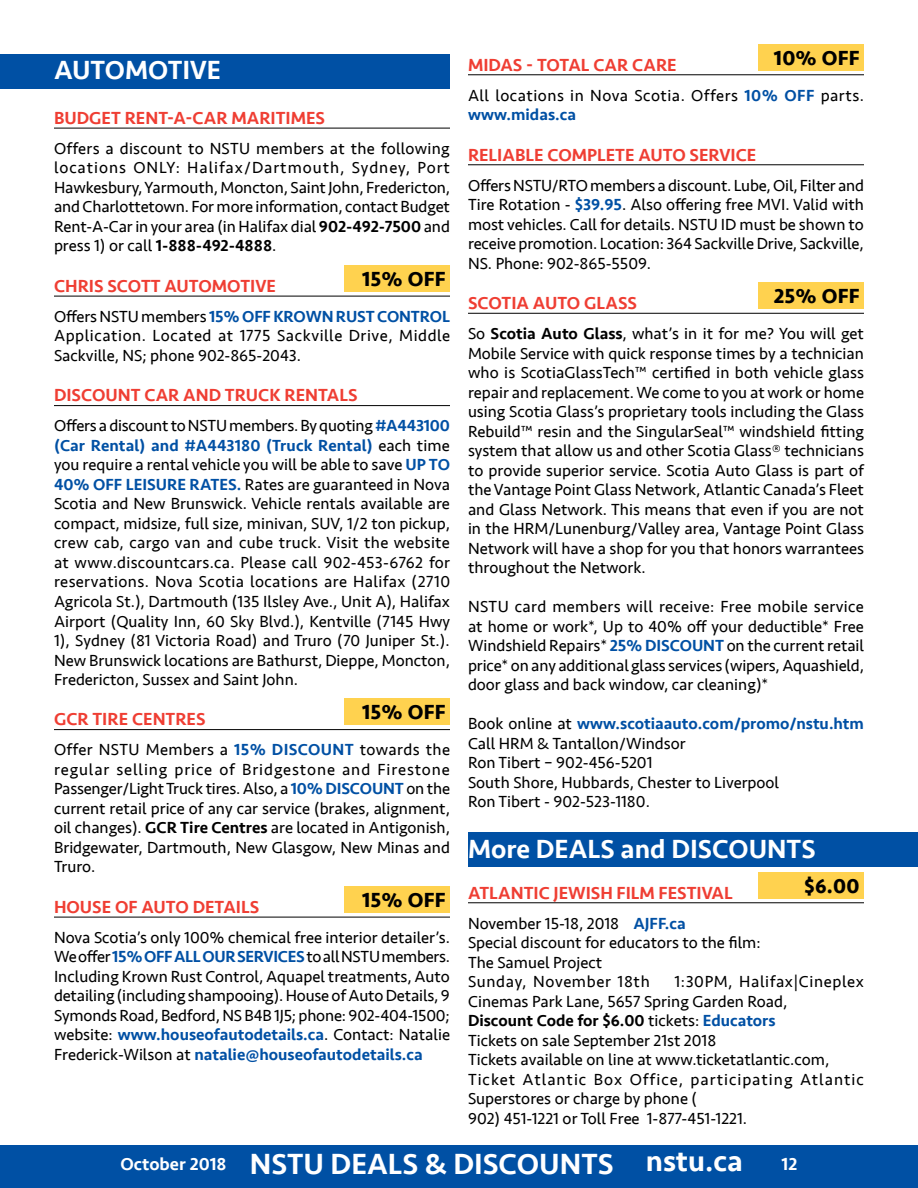
<style>
.page{position:relative;width:918px;height:1188px;background:#fff}
.page>*{position:absolute;margin:0;border:0;box-sizing:border-box;transform-origin:0 0}
.t1{font:500 30px "Seravek";color:#fff}
.t2{font:500 27px "Seravek";color:#fff}
.t3{font:700 21px "Seravek";letter-spacing:.01em;color:#000}
.t4{font:500 18px "Seravek";color:#ef3e33}
.t5{font:500 18px "Seravek";color:#fff}
.t6{font:16.5px/19.5px "Seravek";color:#000;text-align:justify}
.t7{font:16.5px/19.5px "Seravek";letter-spacing:.03em;color:#000}
.s1{font-weight:500}
.s2{font-weight:500;color:#0050a4}
.s3{font-size:18px}
</style>
<div class="page">
<div style="left:0;top:1145px;width:918px;height:43px;background:#0050a4"></div>
<div style="left:0;top:54px;width:450px;height:34px;background:#0050a4"></div>
<div style="left:468px;top:832px;width:450px;height:35px;background:#0050a4"></div>
<hr style="left:54px;top:88px;width:396px;height:1px;background:#0050a4">
<hr style="left:54px;top:128px;width:396px;height:1px;background:#000">
<hr style="left:54px;top:296px;width:396px;height:1px;background:#000">
<hr style="left:54px;top:405px;width:396px;height:1px;background:#000">
<hr style="left:54px;top:729px;width:396px;height:1px;background:#000">
<hr style="left:54px;top:917px;width:396px;height:1px;background:#000">
<div style="left:344px;top:265px;width:106px;height:27px;background:#ffd24f"></div>
<div style="left:344px;top:698px;width:106px;height:27px;background:#ffd24f"></div>
<div style="left:344px;top:886px;width:106px;height:27px;background:#ffd24f"></div>
<hr style="left:468px;top:74px;width:396px;height:1px;background:#000">
<hr style="left:468px;top:164px;width:396px;height:1px;background:#000">
<hr style="left:468px;top:313px;width:396px;height:1px;background:#000">
<hr style="left:468px;top:902px;width:396px;height:1px;background:#000">
<div style="left:758px;top:44px;width:106px;height:27px;background:#ffd24f"></div>
<div style="left:758px;top:282px;width:106px;height:27px;background:#ffd24f"></div>
<div style="left:758px;top:872px;width:106px;height:27px;background:#ffd24f"></div>
<h2 class="t2" style="left:54px;top:53px;width:169px">AUTOMOTIVE</h2>
<p class="t4" style="left:54px;top:107px;width:273px">BUDGET RENT-A-CAR MARITIMES</p>
<p class="t6" style="left:54px;top:139px;width:398px">Offers a discount to NSTU members at the following locations ONLY: Halifax/Dartmouth, Sydney, Port Hawkesbury, Yarmouth, Moncton, Saint John, Fredericton, and Charlottetown. For more information, contact Budget Rent-A-Car in your area (in Halifax dial <span class="s1">902-492-7500</span> and press 1) or call <span class="s1">1-888-492-4888</span>.</p>
<p class="t4" style="left:54px;top:275px;width:11px">chris</p>
<p class="t4" style="left:107px;top:275px;width:12px">scott</p>
<p class="t4" style="left:165px;top:275px;width:13px">automotive</p>
<p class="t3" style="left:362px;top:262px;width:85px">15% OFF</p>
<p class="t6" style="left:54px;top:307px;width:398px">Offers NSTU members <span class="s2">15% OFF KROWN RUST CONTROL </span>Application. Located at 1775 Sackville Drive, Middle Sackville, NS; phone 902-865-2043.</p>
<p class="t4" style="left:54px;top:384px;width:305px">DISCOUNT CAR AND TRUCK RENTALS</p>
<p class="t6" style="left:54px;top:416px;width:398px">Offers a discount to NSTU members. By quoting <span class="s2">#A443100 (Car Rental) and #A443180 (Truck Rental)</span> each time you require a rental vehicle you will be able to save <span class="s2">UP TO 40% OFF LEISURE RATES.</span> Rates are guaranteed in Nova Scotia and New Brunswick. Vehicle rentals available are compact, midsize, full size, minivan, SUV, 1/2 ton pickup, crew cab, cargo van and cube truck. Visit the website at www.discountcars.ca. Please call 902-453-6762 for reservations. Nova Scotia locations are Halifax (2710<br>Agricola St.), Dartmouth (135 Ilsley Ave., Unit A), Halifax Airport (Quality Inn, 60 Sky Blvd.), Kentville (7145 Hwy 1), Sydney (81 Victoria Road) and Truro (70 Juniper St.).<br>New Brunswick locations are Bathurst, Dieppe, Moncton, Fredericton, Sussex and Saint John.</p>
<p class="t4" style="left:54px;top:708px;width:153px">GCR TIRE CENTRES</p>
<p class="t3" style="left:362px;top:696px;width:85px">15% OFF</p>
<p class="t6" style="left:54px;top:740px;width:398px">Offer NSTU Members a <span class="s2">15% DISCOUNT</span> towards the regular selling price of Bridgestone and Firestone Passenger/Light Truck tires. Also, a <span class="s2">10% DISCOUNT</span> on the current retail price of any car service (brakes, alignment, oil changes). <span class="s1">GCR Tire Centres</span> are located in Antigonish, Bridgewater, Dartmouth, New Glasgow, New Minas and Truro.</p>
<p class="t4" style="left:54px;top:896px;width:25px">House</p>
<p class="t4" style="left:115px;top:896px;width:51px">of Auto</p>
<p class="t4" style="left:193px;top:896px;width:23px">Details</p>
<p class="t3" style="left:362px;top:883px;width:85px">15% OFF</p>
<p class="t6" style="left:54px;top:928px;width:398px">Nova Scotia’s only 100% chemical free interior detailer’s.<br>We offer <span class="s2">15% OFF ALL OUR SERVICES</span> to all NSTU members.<br>Including Krown Rust Control, Aquapel treatments, Auto detailing (including shampooing). House of Auto Details, 9<br>Symonds Road, Bedford, NS B4B 1J5; phone: 902-404-1500; website: <span class="s2">www.houseofautodetails.ca</span>. Contact: Natalie Frederick-Wilson at <span class="s2">natalie@houseofautodetails.ca</span></p>
<p class="t4" style="left:468px;top:53px;width:199px">MIDAS - Total Car Care</p>
<p class="t3" style="left:774px;top:41px;width:87px">10% OFF</p>
<p class="t7" style="left:468px;top:85px;width:397px">All locations in Nova Scotia. Offers <span class="s2">10% OFF</span> parts. <span class="s2">www.midas.ca</span></p>
<p class="t4" style="left:468px;top:143px;width:290px">RELIABLE COMPLETE AUTO SERVICE</p>
<p class="t6" style="left:468px;top:175px;width:398px">Offers NSTU/RTO members a discount. Lube, Oil, Filter and Tire Rotation - <span class="s2">$39.95</span>. Also offering free MVI. Valid with most vehicles. Call for details. NSTU ID must be shown to receive promotion. Location: 364 Sackville Drive, Sackville, NS. Phone: 902-865-5509.</p>
<p class="t4" style="left:468px;top:292px;width:170px">SCOTIA AUTO GLASS</p>
<p class="t3" style="left:774px;top:279px;width:87px">25% OFF</p>
<p class="t6" style="left:468px;top:324px;width:398px">So <span class="s1">Scotia Auto Glass</span>, what’s in it for me? You will get Mobile Service with quick response times by a technician who is ScotiaGlassTech™ certified in both vehicle glass repair and replacement. We come to you at work or home using Scotia Glass’s proprietary tools including the Glass Rebuild™ resin and the SingularSeal™ windshield fitting system that allow us and other Scotia Glass® technicians to provide superior service. Scotia Auto Glass is part of the Vantage Point Glass Network, Atlantic Canada’s Fleet and Glass Network. This means that even if you are not in the HRM/Lunenburg/Valley area, Vantage Point Glass Network will have a shop for you that honors warrantees throughout the Network.</p>
<p class="t6" style="left:468px;top:597px;width:398px">NSTU card members will receive: Free mobile service at home or work*, Up to 40% off your deductible* Free Windshield Repairs* <span class="s2">25% DISCOUNT</span> on the current retail price* on any additional glass services (wipers, Aquashield, door glass and back window, car cleaning)*</p>
<p class="t6" style="left:468px;top:714px;width:397px;text-align:left">Book online at <span class="s2">www.scotiaauto.com/promo/nstu.htm </span>Call HRM &amp; Tantallon/Windsor<br>Ron Tibert – 902-456-5201<br>South Shore, Hubbards, Chester to Liverpool<br>Ron Tibert - 902-523-1180.</p>
<h2 class="t2" style="left:468px;top:832px;width:349px">More DEALS and DISCOUNTS</h2>
<p class="t4" style="left:468px;top:881px;width:266px">ATLANTIC JEWISH FILM FESTIVAL</p>
<p class="t3" style="left:804px;top:869px;width:57px">$6.00</p>
<p class="t6" style="left:468px;top:913px;width:294px;text-align:left">November 15-18, 2018 <span class="s2">AJFF.ca<br></span>Special discount for educators to the film:<br>The Samuel Project<br>Sunday, November 18th</p>
<p class="t6" style="left:468px;top:972px;width:397px;text-align:left;text-indent:206px">1:30PM, Halifax|Cineplex Cinemas Park Lane, 5657 Spring Garden Road,<br><span class="s1">Discount Code for $6.00</span> tickets: <span class="s2">Educators<br></span>Tickets on sale September 21st 2018<br>Tickets available on line at www.ticketatlantic.com, Ticket Atlantic Box Office, participating Atlantic Superstores or charge by phone (<br>902) 451-1221 or Toll Free 1-877-451-1221.</p>
<h1 class="t1" style="left:121px;top:1146px;width:624px"><span class="s3">October 2018</span> NSTU DEALS &amp; DISCOUNTS nstu.ca</h1>
<p class="t5" style="left:782px;top:1153px;width:17px">12</p>
</div>
